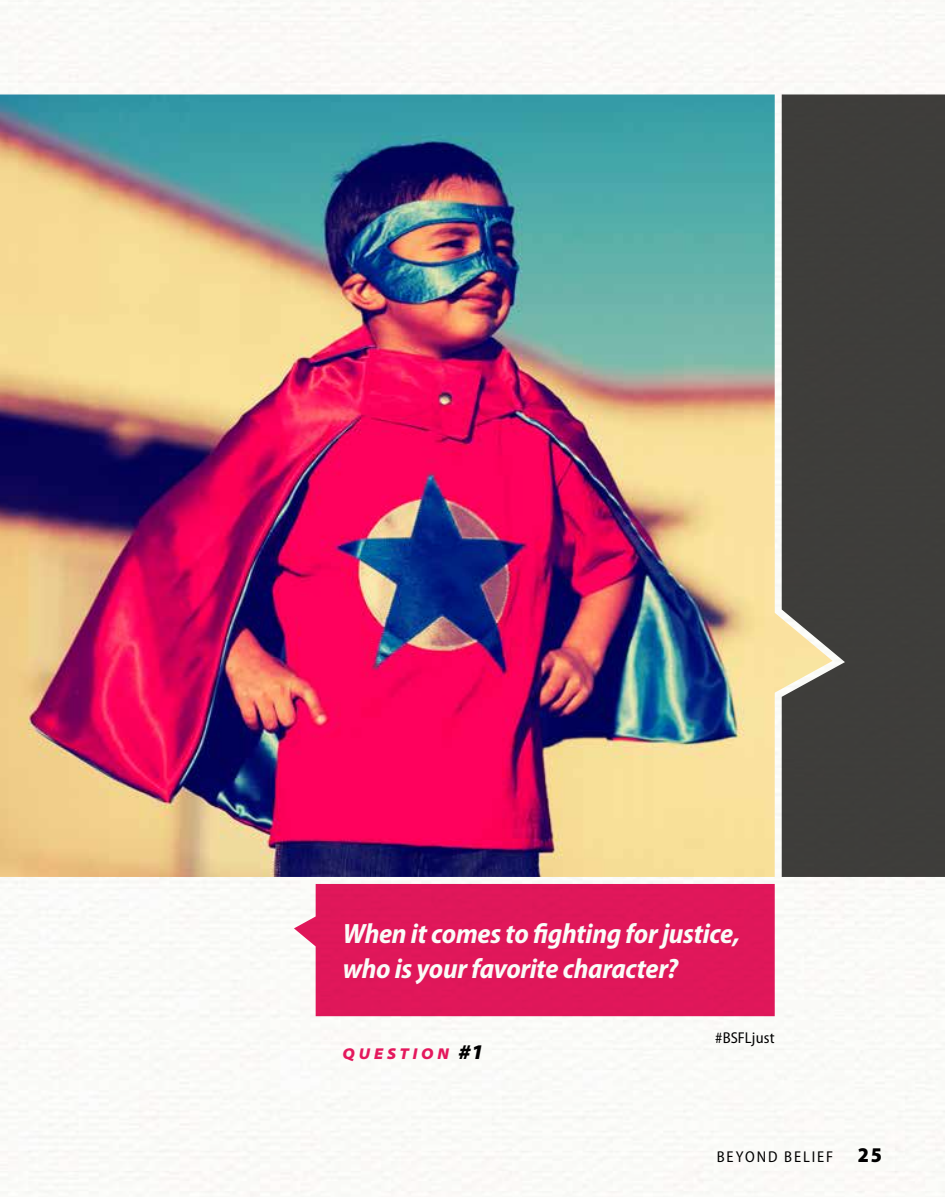
<style>
.page{position:relative;width:945px;height:1197px;background:#fff}
.page>*{position:absolute;margin:0;border:0;box-sizing:border-box;transform-origin:0 0}
.t1{font:italic 700 semi-condensed 28px/35px "Myriad Pro";letter-spacing:-.01em;color:#fff}
.t2{font:semi-condensed 15.75px "Myriad Pro";letter-spacing:.115em;color:#000}
.t3{font:italic 900 semi-expanded 15.75px "Myriad Pro";letter-spacing:.235em;color:#e4185d}
.t4{font:semi-condensed 15.75px "Myriad Pro";letter-spacing:.01em;color:#000}
.s1{font-size:21px;color:#000}
.s2{font-weight:900;font-size:21px}
</style>
<div class="page">
<div style="left:833px;top:94px;width:112px;height:783px;background:#3e3d3b"></div>
<div style="left:294px;top:884px;width:481px;height:132px;background:#df175a"></div>
<img style="left:0;top:94px;width:833px;height:783px">
<p class="t1" style="left:343px;top:917px;width:399px">When it comes to fighting for justice, who is your favorite character?</p>
<p class="t3" style="left:343px;top:1044px;width:143px">QUESTION <span class="s1">#1</span></p>
<p class="t4" style="left:715px;top:1029px;width:61px">#BSFLjust</p>
<p class="t2" style="left:717px;top:1149px;width:167px">BEYOND BELIEF <span class="s2">25</span></p>
</div>
